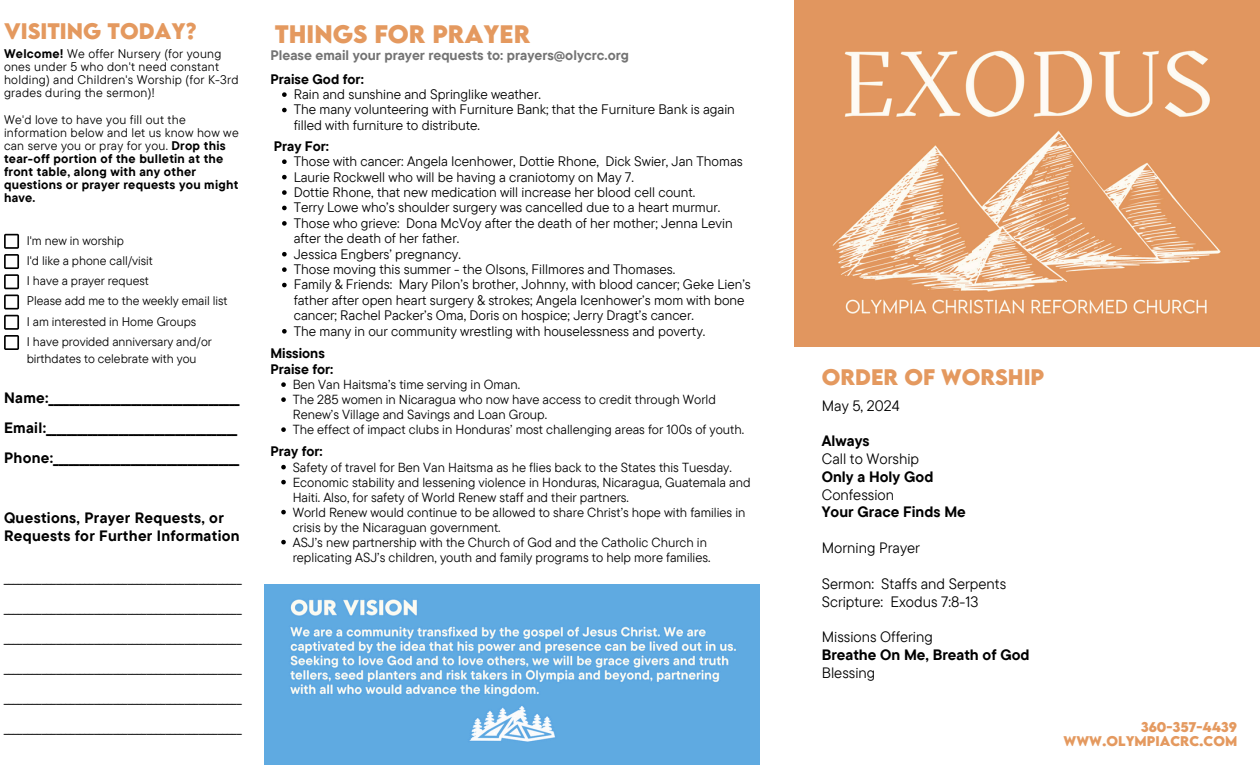
<style>
.page{position:relative;width:1260px;height:765px;background:#fff}
.page>*{position:absolute;margin:0;border:0;box-sizing:border-box;transform-origin:0 0}
.t1{font:700 22.5px "LEMONMILK";letter-spacing:.115em;color:#e4995f}
.t2{font:700 20px "LEMONMILK";letter-spacing:.09em;color:#e4995f}
.t3{font:700 20px "LEMONMILK";color:#e4995f}
.t4{font:15px/30px "TT Commons Pro";color:#000}
.t5{font:700 15px/30px "TT Commons Pro";letter-spacing:.02em;color:#000}
.t6{font:700 15px/17.8px "TT Commons Pro";color:#000}
.t7{font:13.75px/15.4px "TT Commons Pro";color:#000}
.t8{font:700 13.75px "TT Commons Pro";color:#737373}
.t9{font:700 13.75px/15.4px "TT Commons Pro";color:#000}
.t10{font:13.12px/15px "TT Commons Pro";color:#000}
.t11{font:700 12.5px/13.1px "TT Commons Pro";letter-spacing:.02em;color:#000}
.t12{font:12.5px "TT Commons Pro";color:#000}
.t13{font:12.5px/13.1px "TT Commons Pro";letter-spacing:.02em;color:#000}
.t14{font:700 12.5px/14px "LEMONMILK";color:#e4995f}
.s1{font-weight:700}
.s2{font-weight:400}
</style>
<div class="page">
<img style="left:265px;top:585px;width:494px;height:180px">
<svg style="left:4px;top:234px;width:15px;height:55px"></svg>
<svg style="left:4px;top:295px;width:15px;height:55px"></svg>
<img style="left:795px;top:0;width:464px;height:347px">
<svg style="left:282px;top:92px;width:5px;height:5px"></svg>
<svg style="left:282px;top:108px;width:5px;height:4px"></svg>
<svg style="left:282px;top:159px;width:5px;height:5px"></svg>
<svg style="left:282px;top:175px;width:5px;height:4px"></svg>
<svg style="left:282px;top:190px;width:5px;height:5px"></svg>
<svg style="left:282px;top:206px;width:5px;height:4px"></svg>
<svg style="left:282px;top:221px;width:5px;height:5px"></svg>
<svg style="left:282px;top:252px;width:5px;height:5px"></svg>
<svg style="left:282px;top:267px;width:5px;height:5px"></svg>
<svg style="left:282px;top:283px;width:5px;height:4px"></svg>
<svg style="left:282px;top:329px;width:5px;height:5px"></svg>
<svg style="left:281px;top:382px;width:5px;height:5px"></svg>
<svg style="left:281px;top:397px;width:5px;height:5px"></svg>
<svg style="left:281px;top:427px;width:5px;height:5px"></svg>
<svg style="left:281px;top:465px;width:5px;height:4px"></svg>
<svg style="left:281px;top:480px;width:5px;height:4px"></svg>
<svg style="left:281px;top:510px;width:5px;height:4px"></svg>
<svg style="left:281px;top:540px;width:5px;height:4px"></svg>
<p class="t3" style="left:4px;top:18px;width:194px">VISITING TODAY?</p>
<p class="t13" style="left:4px;top:47px;width:236px"><span class="s1">Welcome!</span> We offer Nursery (for young ones under 5 who don't need constant holding) and Children's Worship (for K-3rd grades during the sermon)!</p>
<p class="t11" style="left:4px;top:112px;width:236px"><span class="s2">We'd love to have you fill out the information below and let us know how we can serve you or pray for you.</span> Drop this tear-off portion of the bulletin at the front table, along with any other questions or prayer requests you might have.</p>
<h2 class="t12" style="left:27px;top:232px;width:99px">I'm new in worship</h2>
<p class="t12" style="left:27px;top:252px;width:128px">I'd like a phone call/visit</p>
<p class="t12" style="left:27px;top:273px;width:124px">I have a prayer request</p>
<p class="t12" style="left:27px;top:293px;width:202px">Please add me to the weekly email list</p>
<p class="t12" style="left:27px;top:313px;width:171px">I am interested in Home Groups</p>
<p class="t12" style="left:27px;top:333px;width:187px">I have provided anniversary and/or</p>
<p class="t12" style="left:27px;top:350px;width:171px">birthdates to celebrate with you</p>
<p class="t5" style="left:4px;top:383px;width:237px">Name:_____________________________________<br>Email:_____________________________________<br>Phone:____________________________________</p>
<p class="t5" style="left:4px;top:509px;width:237px;line-height:17.8px">Questions, Prayer Requests, or<br>Requests for Further Information</p>
<p class="t4" style="left:4px;top:561px;width:239px;text-align:justify">__________________________________________________ __________________________________________________ __________________________________________________ __________________________________________________ __________________________________________________ __________________________________________________</p>
<h3 class="t1" style="left:275px;top:18px;width:255px">THINGS FOR PRAYER</h3>
<h3 class="t8" style="left:270px;top:46px;width:360px">Please email your prayer requests to: prayers@olycrc.org</h3>
<p class="t9" style="left:270px;top:71px;width:95px">Praise God for:</p>
<h1 class="t7" style="left:294px;top:86px;width:249px">Rain and sunshine and Springlike weather.</h1>
<h3 class="t7" style="left:294px;top:102px;width:443px">The many volunteering with Furniture Bank; that the Furniture Bank is again filled with furniture to distribute.</h3>
<h3 class="t9" style="left:274px;top:138px;width:57px">Pray For:</h3>
<p class="t7" style="left:294px;top:153px;width:451px">Those with cancer: Angela Icenhower, Dottie Rhone, Dick Swier, Jan Thomas</p>
<p class="t7" style="left:294px;top:169px;width:342px">Laurie Rockwell who will be having a craniotomy on May 7.</p>
<h3 class="t7" style="left:294px;top:184px;width:403px">Dottie Rhone, that new medication will increase her blood cell count.</h3>
<p class="t7" style="left:294px;top:200px;width:428px">Terry Lowe who’s shoulder surgery was cancelled due to a heart murmur.</p>
<p class="t7" style="left:294px;top:215px;width:440px">Those who grieve: Dona McVoy after the death of her mother; Jenna Levin after the death of her father.</p>
<p class="t7" style="left:294px;top:246px;width:169px">Jessica Engbers’ pregnancy.</p>
<p class="t7" style="left:294px;top:261px;width:383px">Those moving this summer - the Olsons, Fillmores and Thomases.</p>
<p class="t7" style="left:294px;top:277px;width:459px">Family &amp; Friends: Mary Pilon’s brother, Johnny, with blood cancer; Geke Lien’s father after open heart surgery &amp; strokes; Angela Icenhower’s mom with bone cancer; Rachel Packer’s Oma, Doris on hospice; Jerry Dragt’s cancer.</p>
<p class="t7" style="left:294px;top:323px;width:413px">The many in our community wrestling with houselessness and poverty.</p>
<p class="t9" style="left:270px;top:345px;width:65px">Missions<br>Praise for:</p>
<p class="t10" style="left:293px;top:377px;width:229px">Ben Van Haitsma’s time serving in Oman.</p>
<p class="t10" style="left:293px;top:392px;width:425px">The 285 women in Nicaragua who now have access to credit through World<br>Renew’s Village and Savings and Loan Group.</p>
<h3 class="t10" style="left:293px;top:422px;width:453px">The effect of impact clubs in Honduras’ most challenging areas for 100s of youth.</h3>
<p class="t9" style="left:270px;top:443px;width:54px">Pray for:</p>
<p class="t10" style="left:293px;top:459px;width:441px">Safety of travel for Ben Van Haitsma as he flies back to the States this Tuesday.</p>
<p class="t10" style="left:293px;top:474px;width:459px">Economic stability and lessening violence in Honduras, Nicaragua, Guatemala and<br>Haiti. Also, for safety of World Renew staff and their partners.</p>
<h3 class="t10" style="left:293px;top:504px;width:454px">World Renew would continue to be allowed to share Christ’s hope with families in crisis by the Nicaraguan government.</h3>
<p class="t10" style="left:293px;top:534px;width:419px">ASJ’s new partnership with the Church of God and the Catholic Church in replicating ASJ’s children, youth and family programs to help more families.</p>
<p class="t2" style="left:822px;top:363px;width:222px">ORDER OF WORSHIP</p>
<p class="t4" style="left:822px;top:390px;width:80px">May 5, 2024</p>
<p class="t6" style="left:822px;top:432px;width:146px">Always<br><span class="s2">Call to Worship<br></span>Only a Holy God<br><span class="s2">Confession<br></span>Your Grace Finds Me</p>
<p class="t4" style="left:822px;top:532px;width:100px">Morning Prayer</p>
<p class="t4" style="left:822px;top:574px;width:186px;line-height:17.8px">Sermon: Staffs and Serpents<br>Scripture: Exodus 7:8-13</p>
<p class="t4" style="left:822px;top:628px;width:209px;line-height:17.8px">Missions Offering<br><span class="s1">Breathe On Me, Breath of God<br></span>Blessing</p>
<p class="t14" style="left:1064px;top:720px;width:175px;text-indent:77px">360-357-4439<br>WWW.OLYM PIACRC.COM</p>
</div>
